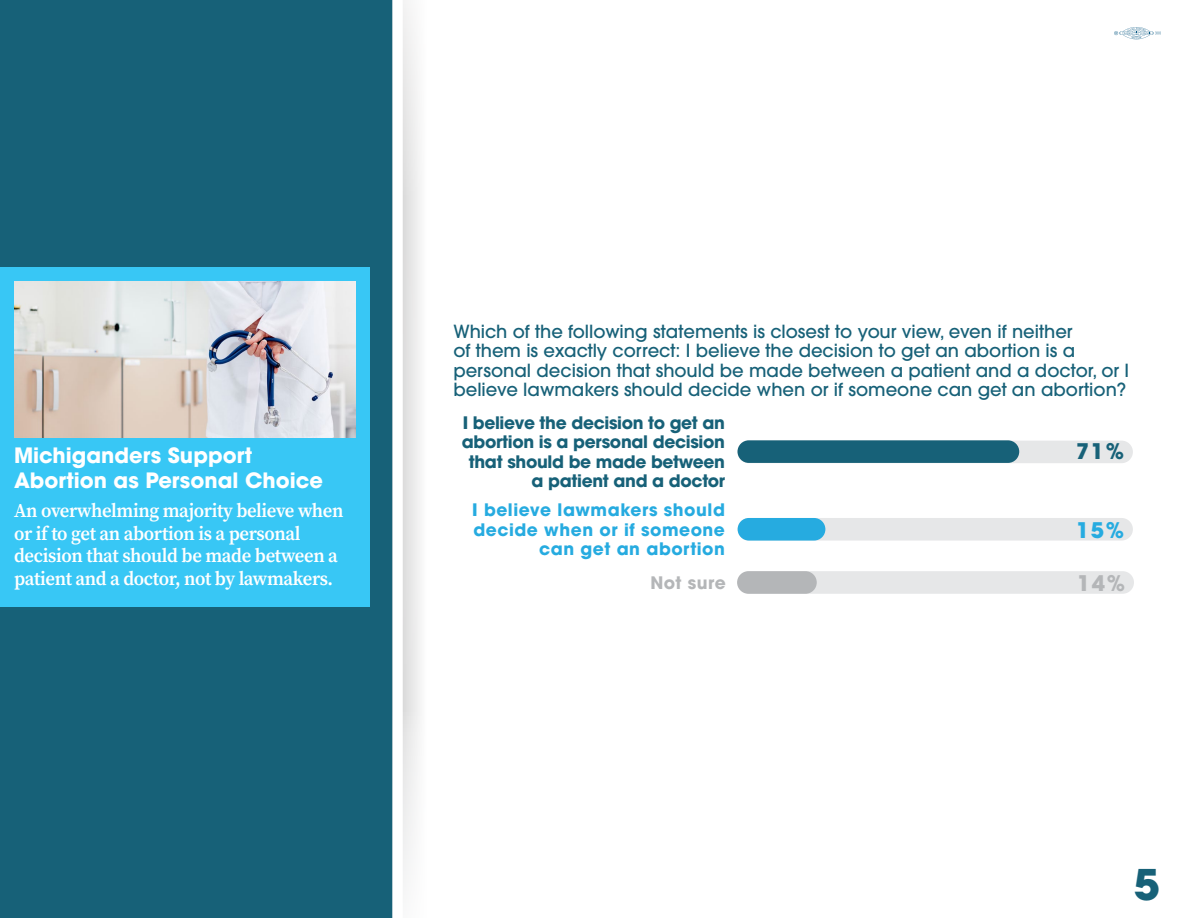
<style>
.page{position:relative;width:1188px;height:918px;background:#fff}
.page>*{position:absolute;margin:0;border:0;box-sizing:border-box;transform-origin:0 0}
.t1{font:700 42px "ITC Avant Garde Pro";color:#176178}
.t2{font:700 21.45px "ITC Avant Garde Pro";color:#176178}
.t3{font:700 21.45px "ITC Avant Garde Pro";color:#26abe0}
.t4{font:700 21.45px "ITC Avant Garde Pro";color:#b4b6b8}
.t5{font:700 21px/25.2px "ITC Avant Garde Pro";color:#fff}
.t6{font:19.5px/22.5px "Source Serif Variable";letter-spacing:-.02em;color:#fff;scale:.96 1}
.t7{font:500 18px/19.5px "ITC Avant Garde Pro";color:#176178}
.t8{font:700 17.1px/19.5px "ITC Avant Garde Pro";letter-spacing:-.02em;color:#176178;text-align:right}
.t9{font:700 17.1px/19.5px "ITC Avant Garde Pro";letter-spacing:.03em;color:#26abe0;text-align:right}
.t10{font:700 17.1px "ITC Avant Garde Pro";letter-spacing:.03em;color:#b4b6b8}
</style>
<div class="page">
<div style="left:0;top:0;width:402px;height:918px;background:#176178"></div>
<div style="left:0;top:267px;width:370px;height:340px;background:#38c7f5"></div>
<img style="left:14px;top:282px;width:342px;height:155px">
<svg style="left:403px;top:0;width:17px;height:887px"></svg>
<div style="left:392px;top:0;width:11px;height:918px;background:#fff"></div>
<svg style="left:1114px;top:27px;width:47px;height:12px"></svg>
<div style="left:738px;top:441px;width:395px;height:22px;background:#e6e7e8;border-radius:11px"></div>
<div style="left:738px;top:440px;width:281px;height:23px;background:#176178;border-radius:11px"></div>
<div style="left:738px;top:518px;width:395px;height:23px;background:#e6e7e8;border-radius:11px"></div>
<div style="left:738px;top:518px;width:87px;height:23px;background:#26abe0;border-radius:11px"></div>
<div style="left:739px;top:571px;width:395px;height:23px;background:#e6e7e8;border-radius:11px"></div>
<div style="left:737px;top:571px;width:80px;height:23px;background:#b4b6b8;border-radius:11px"></div>
<p class="t5" style="left:14px;top:442px;width:311px">Michiganders Support<br>Abortion as Personal Choice</p>
<p class="t6" style="left:14px;top:500px;width:345px">An overwhelming majority believe when or if to get an abortion is a personal decision that should be made between a patient and a doctor, not by lawmakers.</p>
<p class="t7" style="left:453px;top:321px;width:677px">Which of the following statements is closest to your view, even if neither<br>of them is exactly correct: I believe the decision to get an abortion is a personal decision that should be made between a patient and a doctor, or I believe lawmakers should decide when or if someone can get an abortion?</p>
<p class="t8" style="left:462px;top:413px;width:265px">I believe the decision to get an abortion is a personal decision that should be made between a patient and a doctor</p>
<p class="t2" style="left:1076px;top:437px;width:49px">71%</p>
<p class="t9" style="left:472px;top:500px;width:254px">I believe lawmakers should decide when or if someone can get an abortion</p>
<p class="t3" style="left:1076px;top:515px;width:49px">15%</p>
<p class="t10" style="left:650px;top:571px;width:77px">Not sure</p>
<p class="t4" style="left:1077px;top:569px;width:49px">14%</p>
<h1 class="t1" style="left:1134px;top:857px;width:27px">5</h1>
</div>
